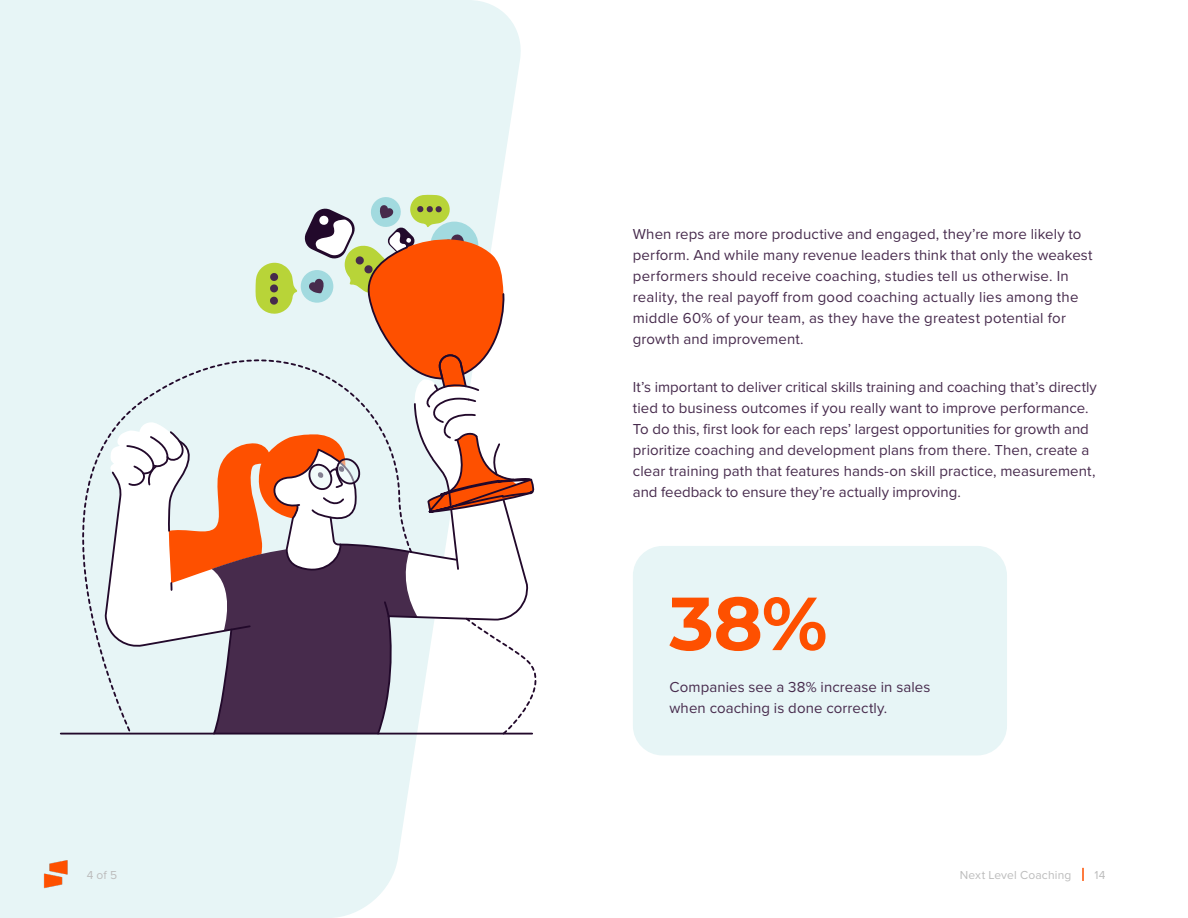
<style>
.page{position:relative;width:1188px;height:918px;background:#fff}
.page>*{position:absolute;margin:0;border:0;box-sizing:border-box;transform-origin:0 0}
.t1{font:100 75px "Montserrat";color:#fe5000}
.Body{font:15px/21px "Proxima Nova";letter-spacing:.005em;color:#472b4d}
.t2{font:12px "Proxima Nova";letter-spacing:.015em;color:#bcbcbc}
</style>
<div class="page">
<svg style="left:0;top:0;width:521px;height:918px;fill:#e7f5f6"></svg>
<svg style="left:1082px;top:868px;width:2px;height:13px"></svg>
<img style="left:38px;top:860px;width:37px;height:28px">
<div style="left:633px;top:546px;width:374px;height:209px;background:#e7f5f6;border-radius:30px"></div>
<div style="left:60px;top:309px;width:44px;height:426px;background:#e7f5f6"></div>
<hr style="left:61px;top:733px;width:471px;height:2px;background:#22092b">
<svg style="left:104px;top:195px;width:433px;height:540px"></svg>
<p class="t2" style="left:87px;top:866px;width:32px">4 of 5</p>
<p class="Body" style="left:633px;top:223px;width:461px">When reps are more productive and engaged, they’re more likely to perform. And while many revenue leaders think that only the weakest performers should receive coaching, studies tell us otherwise. In reality, the real payoff from good coaching actually lies among the middle 60% of your team, as they have the greatest potential for growth and improvement.</p>
<p class="Body" style="left:633px;top:376px;width:466px">It’s important to deliver critical skills training and coaching that’s directly tied to business outcomes if you really want to improve performance.<br>To do this, first look for each reps’ largest opportunities for growth and prioritize coaching and development plans from there. Then, create a clear training path that features hands-on skill practice, measurement, and feedback to ensure they’re actually improving.</p>
<h1 class="t1" style="left:669px;top:574px;width:160px">38%</h1>
<p class="Body" style="left:669px;top:676px;width:263px">Companies see a 38% increase in sales when coaching is done correctly.</p>
<p class="t2" style="left:960px;top:866px;width:113px">Next Level Coaching</p>
<p class="t2" style="left:1095px;top:866px;width:12px">14</p>
</div>
